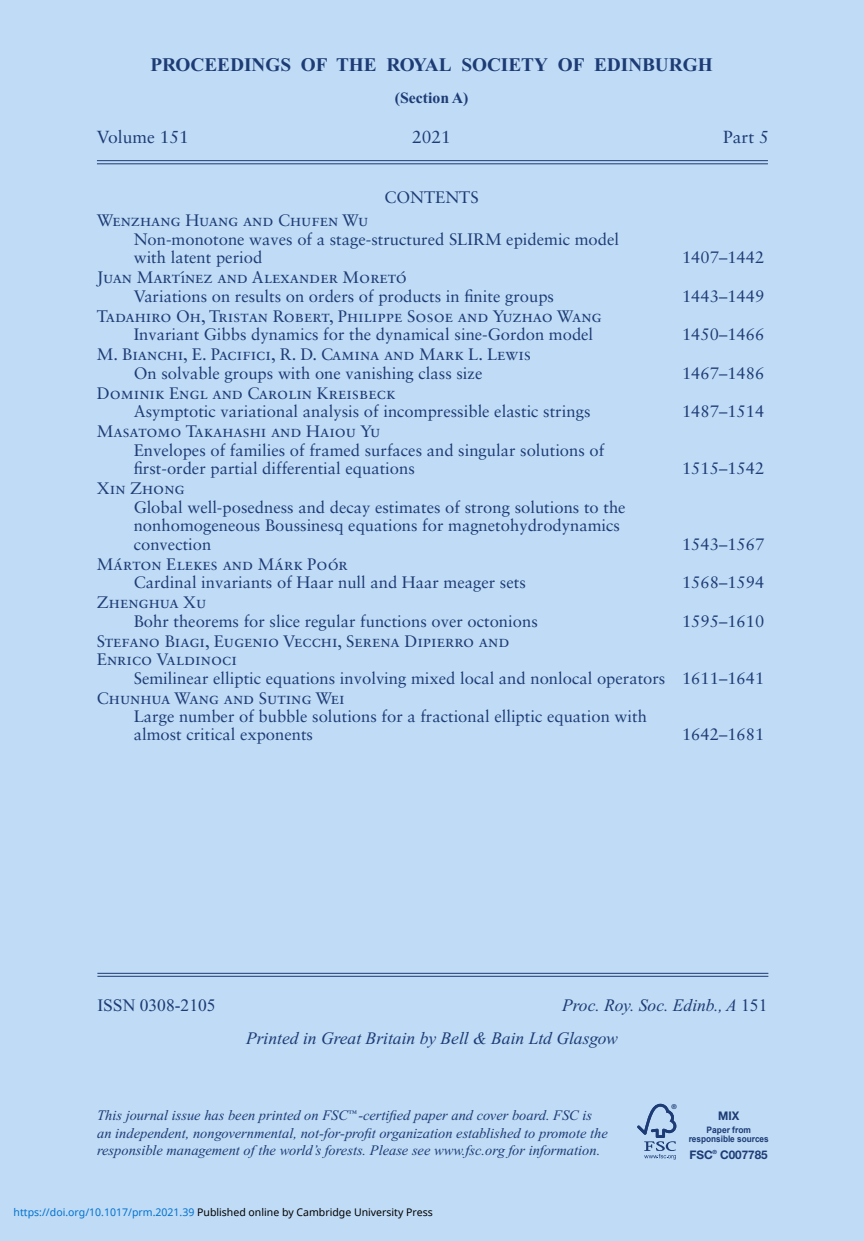
<style>
.page{position:relative;width:864px;height:1241px;background:#fff}
.page>*{position:absolute;margin:0;border:0;box-sizing:border-box;transform-origin:0 0}
.t1{font:700 19.25px "Times New Roman";color:#1d3b75}
.t2{font:italic 17.5px/32.4px "Times New Roman";color:#1d3b75}
.t3{font:17.5px "Sabon";color:#1d3b75}
.t4{font:17.5px "Times New Roman";color:#1d3b75}
.t5{font:16.62px/18.4px "Sabon";color:#1d3b75}
.t6{font:16.62px/18.4px "Sabon Roman SC";color:#1d3b75}
.t7{font:700 15.75px "Times New Roman";color:#1d3b75}
.t8{font:italic 14.35px/17.5px "Times New Roman";color:#1d3b75}
.t9{font:700 11.9px "Helvetica Neue";color:#1d3b75}
.t10{font:700 11.9px "Helvetica Neue";color:#1d3b75;scale:.95 1}
.t11{font:10.5px "Noto Sans";color:#000}
.t12{font:700 8.92px/8.9px "Arial";color:#1d3b75;text-align:center;scale:.95 1}
.t13{font:700 6.65px "Helvetica Neue";color:#1d3b75}
.s1{font-family:"Sabon Roman SC"}
.s2{font-family:"Sabon"}
.s3{font-style:normal}
.s4{color:#0172cf}
</style>
<div class="page">
<div style="left:0;top:0;width:863px;height:1240px;background:#bfdbf5"></div>
<hr style="left:97px;top:163px;width:670px;height:1px;background:#1d3b75">
<hr style="left:97px;top:160px;width:670px;height:1px;background:#1d3b75">
<hr style="left:97px;top:975px;width:671px;height:1px;background:#1d3b75">
<hr style="left:97px;top:972px;width:671px;height:1px;background:#1d3b75">
<svg style="left:637px;top:1103px;width:39px;height:56px"></svg>
<p class="t1" style="left:150px;top:58px;width:563px">PROCEEDINGS OF THE ROYAL SOCIETY OF EDINBURGH</p>
<p class="t7" style="left:394px;top:92px;width:75px">(Section A)</p>
<p class="t3" style="left:97px;top:130px;width:93px">Volume 151</p>
<p class="t3" style="left:412px;top:130px;width:40px">2021</p>
<p class="t3" style="left:722px;top:130px;width:47px">Part 5</p>
<p class="t5" style="left:384px;top:190px;width:96px">CONTENTS</p>
<p class="t5" style="left:134px;top:213px;width:486px;text-indent:-37px"><span class="s1">Wenzhang Huang and Chufen Wu<br></span>Non-monotone waves of a stage-structured SLIRM epidemic model with latent period</p>
<p class="t6" style="left:97px;top:268px;width:311px">Juan Mart´nez and Alexander Moreto</p>
<p class="t5" style="left:134px;top:270px;width:421px;text-indent:267px"><span class="s1">´<br></span>Variations on results on orders of products in finite groups</p>
<p class="t5" style="left:181px;top:270px;width:6px">ı</p>
<p class="t5" style="left:134px;top:308px;width:469px;text-indent:-37px"><span class="s1">Tadahiro Oh, Tristan Robert, Philippe Sosoe and Yuzhao Wang<br></span>Invariant Gibbs dynamics for the dynamical sine-Gordon model</p>
<p class="t6" style="left:134px;top:345px;width:399px;text-indent:-37px">M. Bianchi, E. Pacifici, R. D. Camina and Mark L. Lewis<br><span class="s2">On solvable groups with one vanishing class size</span></p>
<p class="t5" style="left:134px;top:385px;width:458px;text-indent:-37px"><span class="s1">Dominik Engl and Carolin Kreisbeck<br></span>Asymptotic variational analysis of incompressible elastic strings</p>
<p class="t5" style="left:134px;top:424px;width:472px;text-indent:-37px"><span class="s1">Masatomo Takahashi and Haiou Yu<br></span>Envelopes of families of framed surfaces and singular solutions of first-order partial differential equations</p>
<p class="t5" style="left:134px;top:481px;width:493px;text-indent:-37px"><span class="s1">Xin Zhong<br></span>Global well-posedness and decay estimates of strong solutions to the nonhomogeneous Boussinesq equations for magnetohydrodynamics convection</p>
<p class="t5" style="left:134px;top:556px;width:393px;text-indent:-37px"><span class="s1">Ma´rton Elekes and Ma´rk Poo´r<br></span>Cardinal invariants of Haar null and Haar meager sets</p>
<p class="t5" style="left:134px;top:594px;width:405px;text-indent:-37px"><span class="s1">Zhenghua Xu<br></span>Bohr theorems for slice regular functions over octonions</p>
<p class="t5" style="left:681px;top:250px;width:84px">1407–1442</p>
<p class="t5" style="left:681px;top:288px;width:84px">1443–1449</p>
<p class="t5" style="left:681px;top:327px;width:84px">1450–1466</p>
<p class="t5" style="left:681px;top:365px;width:84px">1467–1486</p>
<p class="t5" style="left:681px;top:404px;width:84px">1487–1514</p>
<p class="t5" style="left:681px;top:461px;width:84px">1515–1542</p>
<p class="t5" style="left:681px;top:536px;width:84px">1543–1567</p>
<p class="t5" style="left:681px;top:574px;width:84px">1568–1594</p>
<p class="t5" style="left:681px;top:613px;width:84px">1595–1610</p>
<p class="t6" style="left:97px;top:631px;width:414px">Stefano Biagi, Eugenio Vecchi, Serena Dipierro and</p>
<p class="t6" style="left:97px;top:650px;width:141px">Enrico Valdinoci</p>
<p class="t5" style="left:134px;top:670px;width:632px">Semilinear elliptic equations involving mixed local and nonlocal operators 1611–1641</p>
<p class="t5" style="left:134px;top:690px;width:514px;text-indent:-37px"><span class="s1">Chunhua Wang and Suting Wei<br></span>Large number of bubble solutions for a fractional elliptic equation with almost critical exponents</p>
<p class="t5" style="left:681px;top:727px;width:84px">1642–1681</p>
<p class="t4" style="left:97px;top:999px;width:120px">ISSN 0308-2105</p>
<p class="t2" style="left:246px;top:990px;width:522px;text-indent:316px">Proc. Roy. Soc. Edinb., A <span class="s3">151<br></span>Printed in Great Britain by Bell &amp; Bain Ltd Glasgow</p>
<p class="t8" style="left:97px;top:1107px;width:512px">This journal issue has been printed on FSC<sup>™</sup> -certified paper and cover board. FSC is an independent, nongovernmental, not-for-profit organization established to promote the responsible management of the world’s forests. Please see www.fsc.org for information.</p>
<p class="t11" style="left:14px;top:1204px;width:420px"><span class="s4">https://doi.org/10.1017/prm.2021.39</span> Published online by Cambridge University Press</p>
<p class="t13" style="left:671px;top:1102px;width:7px">®</p>
<p class="t10" style="left:718px;top:1107px;width:24px">MIX</p>
<p class="t12" style="left:688px;top:1125px;width:86px">Paper from responsible sources</p>
<p class="t9" style="left:689px;top:1146px;width:80px">FSC<sup>®</sup> C007785</p>
</div>
